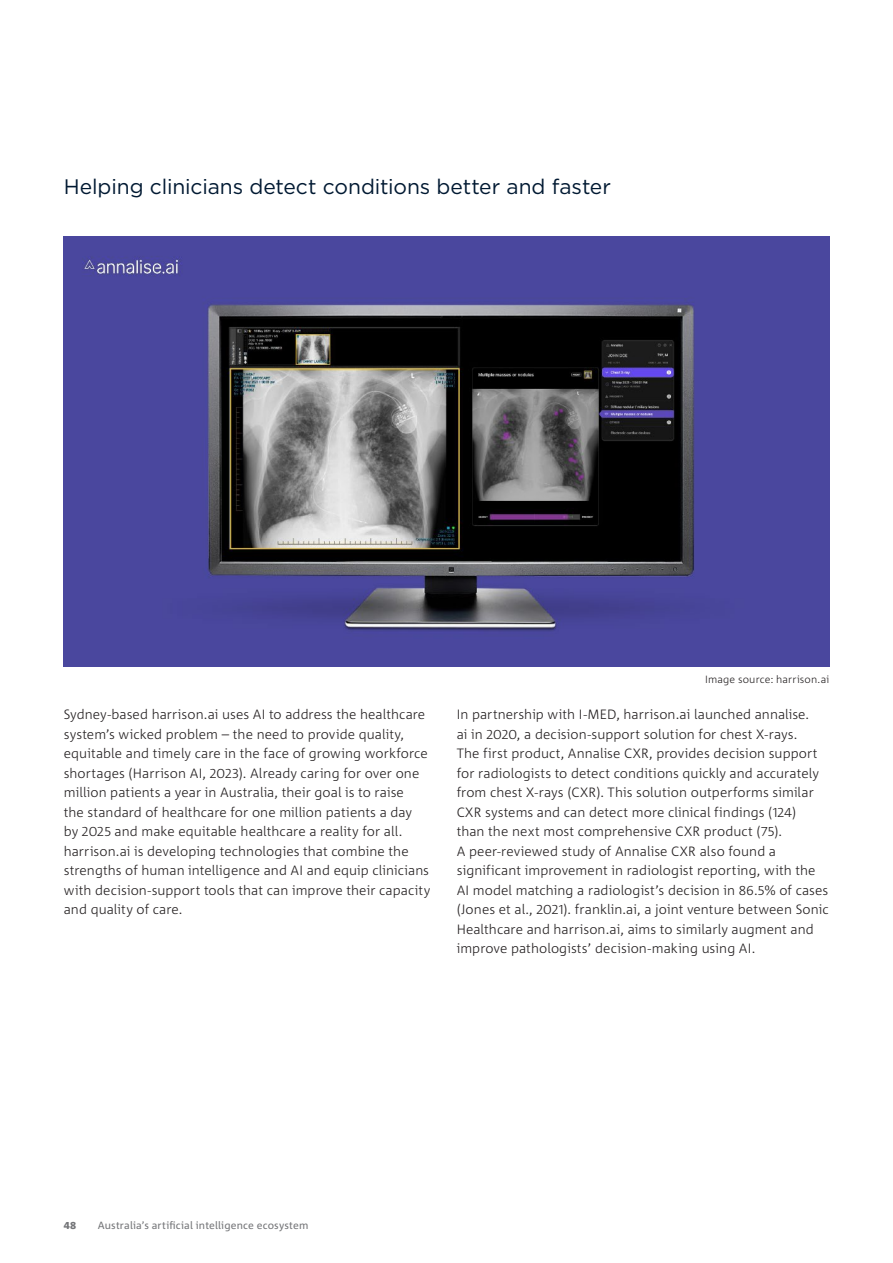
<style>
.page{position:relative;width:893px;height:1263px;background:#fff}
.page>*{position:absolute;margin:0;border:0;box-sizing:border-box;transform-origin:0 0}
.H2_Heading{font:21px "Gotham";letter-spacing:-.005em;color:#001932}
.Body_Copy{font:300 13.5px/19.5px "Corpid C1";letter-spacing:.005em;color:#231f20}
.t1{font:10.5px "Corpid C1";letter-spacing:.015em;color:#757679}
.Notes{font:300 10.5px "Corpid C1";letter-spacing:.015em;color:#231f20}
.t2{font:800 10.5px "Corpid C1";color:#757679}
</style>
<div class="page">
<img style="left:64px;top:237px;width:765px;height:429px">
<h2 class="H2_Heading" style="left:64px;top:173px;width:549px">Helping clinicians detect conditions better and faster</h2>
<p class="Notes" style="left:705px;top:672px;width:126px">Image source: harrison.ai</p>
<p class="Body_Copy" style="left:64px;top:704px;width:368px">Sydney-based harrison.ai uses AI to address the healthcare system’s wicked problem – the need to provide quality, equitable and timely care in the face of growing workforce shortages (Harrison AI, 2023). Already caring for over one million patients a year in Australia, their goal is to raise<br>the standard of healthcare for one million patients a day<br>by 2025 and make equitable healthcare a reality for all. harrison.ai is developing technologies that combine the strengths of human intelligence and AI and equip clinicians with decision-support tools that can improve their capacity and quality of care.</p>
<p class="Body_Copy" style="left:457px;top:704px;width:374px">In partnership with I-MED, harrison.ai launched annalise.<br>ai in 2020, a decision-support solution for chest X-rays.<br>The first product, Annalise CXR, provides decision support for radiologists to detect conditions quickly and accurately from chest X-rays (CXR). This solution outperforms similar CXR systems and can detect more clinical findings (124)<br>than the next most comprehensive CXR product (75).<br>A peer‑reviewed study of Annalise CXR also found a significant improvement in radiologist reporting, with the AI model matching a radiologist’s decision in 86.5% of cases (Jones et al., 2021). franklin.ai, a joint venture between Sonic Healthcare and harrison.ai, aims to similarly augment and improve pathologists’ decision-making using AI.</p>
<p class="t2" style="left:64px;top:1218px;width:14px">48</p>
<p class="t1" style="left:98px;top:1218px;width:212px">Australia’s artificial intelligence ecosystem</p>
</div>
